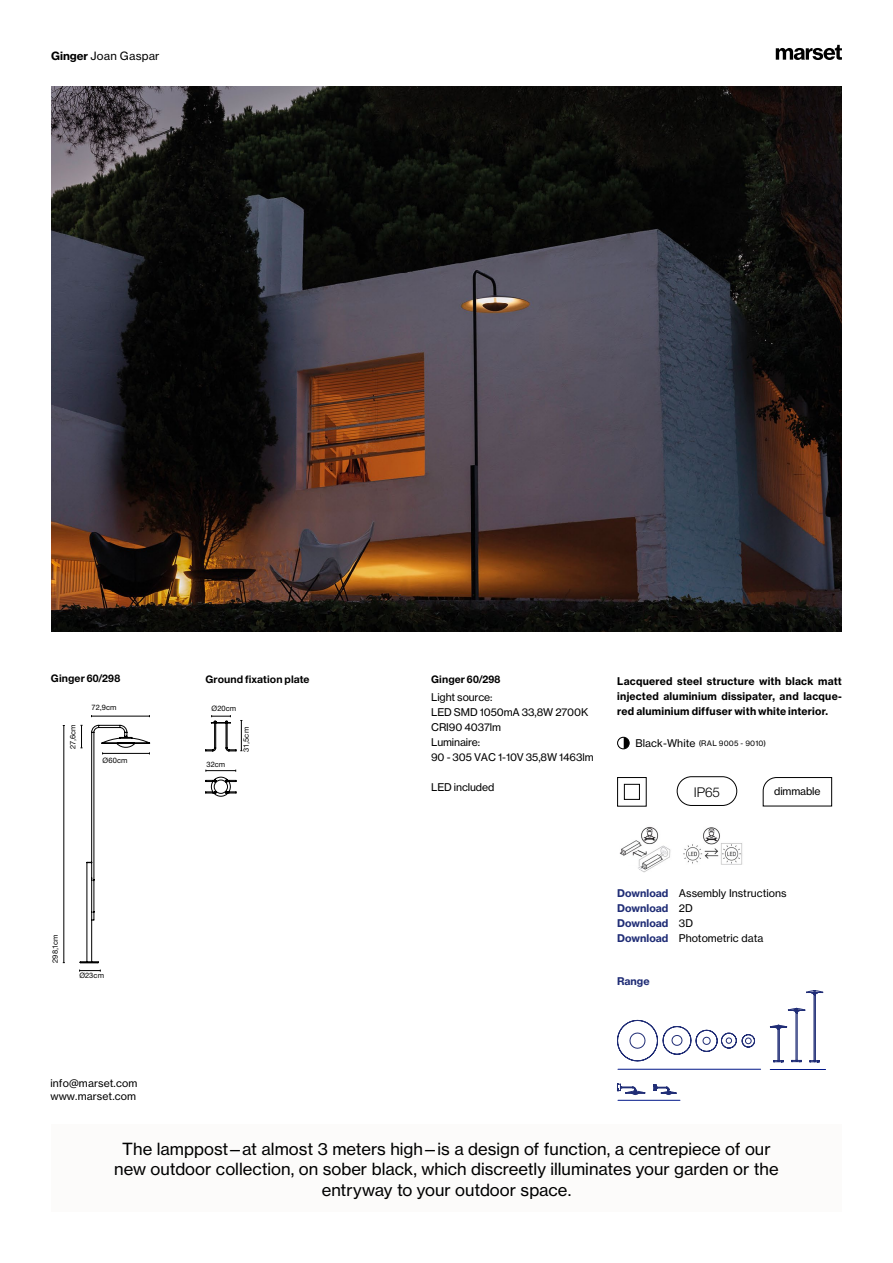
<style>
.page{position:relative;width:893px;height:1263px;background:#fff}
.page>*{position:absolute;margin:0;border:0;box-sizing:border-box;transform-origin:0 0}
.t1{font:16.5px/20.2px "N Haas Grotesk TX Pro 55 Rg";color:#000;text-align:center}
.t2{font:300 13.5px "Helvetica Neue LT Std";color:#000}
.t3{font:11.25px "N Haas Grotesk TX Pro 55 Rg";letter-spacing:.02em;color:#000}
.t4{font:10.5px/15px "N Haas Grotesk TX Pro 55 Rg";letter-spacing:-.01em;color:#000}
.t5{font:10.5px/15px "N Haas Grotesk TX Pro 75 Bd";letter-spacing:.02em;color:#000;text-align:justify}
.t6{font:700 10.5px "Helvetica Neue LT Std";letter-spacing:.01em;color:#000}
.t7{font:10.5px/13.5px "N Haas Grotesk TX Pro 55 Rg";letter-spacing:.01em;color:#000}
.t8{font:10.5px/15px "N Haas Grotesk TX Pro 75 Bd";color:#202d76}
.t9{font:7.5px "Helvetica Neue LT Std";letter-spacing:.015em;color:#000}
.t10{font:7.5px "N Haas Grotesk TX Pro 55 Rg";letter-spacing:.03em;color:#000}
.s1{font-family:"N Haas Grotesk TX Pro 75 Bd"}
.s2{font-size:10.5px}
.s3{font-family:"N Haas Grotesk TX Pro 75 Bd";color:#202d76}
.s4{font-family:"N Haas Grotesk TX Pro 55 Rg";color:#000}
</style>
<div class="page">
<img style="left:51px;top:86px;width:791px;height:545px">
<svg style="left:776px;top:45px;width:66px;height:15px"></svg>
<div style="left:618px;top:737px;width:11px;height:12px;background:#000;border-radius:50%"></div>
<svg style="left:618px;top:737px;width:6px;height:12px"></svg>
<div style="left:617px;top:737px;width:12px;height:12px;border:1px solid #000;border-radius:50%"></div>
<div style="left:677px;top:776px;width:60px;height:30px;border:1px solid #000;border-radius:14px"></div>
<div style="left:52px;top:1125px;width:790px;height:87px;background:#fcfbfa"></div>
<svg style="left:763px;top:777px;width:69px;height:30px"></svg>
<hr style="left:91px;top:716px;width:58px;height:1px;background:#000">
<hr style="left:64px;top:725px;width:1px;height:238px;background:#000">
<svg style="left:79px;top:969px;width:22px;height:2px"></svg>
<svg style="left:80px;top:725px;width:70px;height:238px"></svg>
<div style="left:617px;top:777px;width:29px;height:29px;border:1px solid #000"></div>
<div style="left:624px;top:784px;width:16px;height:16px;border:1px solid #000"></div>
<svg style="left:770px;top:990px;width:53px;height:72px"></svg>
<hr style="left:618px;top:1069px;width:143px;height:1px;background:#001789">
<hr style="left:618px;top:1100px;width:62px;height:1px;background:#001789">
<svg style="left:617px;top:1020px;width:138px;height:41px"></svg>
<hr style="left:770px;top:1069px;width:56px;height:1px;background:#001789">
<svg style="left:205px;top:715px;width:37px;height:82px"></svg>
<img style="left:683px;top:827px;width:60px;height:38px">
<img style="left:619px;top:826px;width:52px;height:46px">
<svg style="left:625px;top:865px;width:19px;height:7px"></svg>
<svg style="left:617px;top:1084px;width:28px;height:11px"></svg>
<svg style="left:654px;top:1084px;width:22px;height:11px"></svg>
<p class="t3" style="left:51px;top:49px;width:110px"><span class="s1">Ginger</span> Joan Gaspar</p>
<p class="t6" style="left:51px;top:672px;width:71px">Ginger 60/298</p>
<p class="t6" style="left:205px;top:672px;width:106px">Ground fixation plate</p>
<p class="t9" style="left:92px;top:702px;width:27px">72,9cm</p>
<p class="t9" style="left:212px;top:704px;width:26px">Ø20cm</p>
<p class="t9" style="left:68px;top:749px;width:26px;rotate:-90deg">27,6cm</p>
<p class="t9" style="left:242px;top:752px;width:26px;rotate:-90deg">31,5cm</p>
<p class="t9" style="left:103px;top:756px;width:27px">Ø60cm</p>
<p class="t9" style="left:206px;top:760px;width:20px">32cm</p>
<p class="t6" style="left:431px;top:673px;width:71px">Ginger 60/298</p>
<p class="t4" style="left:431px;top:690px;width:164px">Light source:<br>LED SMD 1050mA 33,8W 2700K<br>CRI90 4037lm<br>Luminaire:<br>90 - 305 VAC 1-10V 35,8W 1463lm</p>
<p class="t4" style="left:431px;top:780px;width:65px">LED included</p>
<p class="t5" style="left:617px;top:674px;width:226px">Lacquered steel structure with black matt injected aluminium dissipater, and lacque&shy;red aluminium diffuser with white interior.</p>
<p class="t10" style="left:635px;top:739px;width:132px"><span class="s2">Black-White</span> (RAL 9005 - 9010)</p>
<p class="t2" style="left:694px;top:784px;width:27px">IP65</p>
<p class="t4" style="left:774px;top:784px;width:48px">dimmable</p>
<p class="t9" style="left:51px;top:963px;width:30px;rotate:-90deg">298,1cm</p>
<p class="t4" style="left:617px;top:885px;width:171px"><span class="s3">Download</span> Assembly Instructions</p>
<p class="t8" style="left:617px;top:900px;width:77px">Download <span class="s4">2D<br></span>Download <span class="s4">3D</span></p>
<p class="t4" style="left:617px;top:930px;width:148px"><span class="s3">Download</span> Photometric data</p>
<p class="t9" style="left:79px;top:971px;width:26px">Ø23cm</p>
<p class="t8" style="left:617px;top:973px;width:34px">Range</p>
<p class="t7" style="left:50px;top:1076px;width:88px">info@marset.com www.marset.com</p>
<p class="t1" style="left:114px;top:1139px;width:666px">The lamppost—at almost 3 meters high—is a design of function, a centrepiece of our new outdoor collection, on sober black, which discreetly illuminates your garden or the entryway to your outdoor space.</p>
</div>
